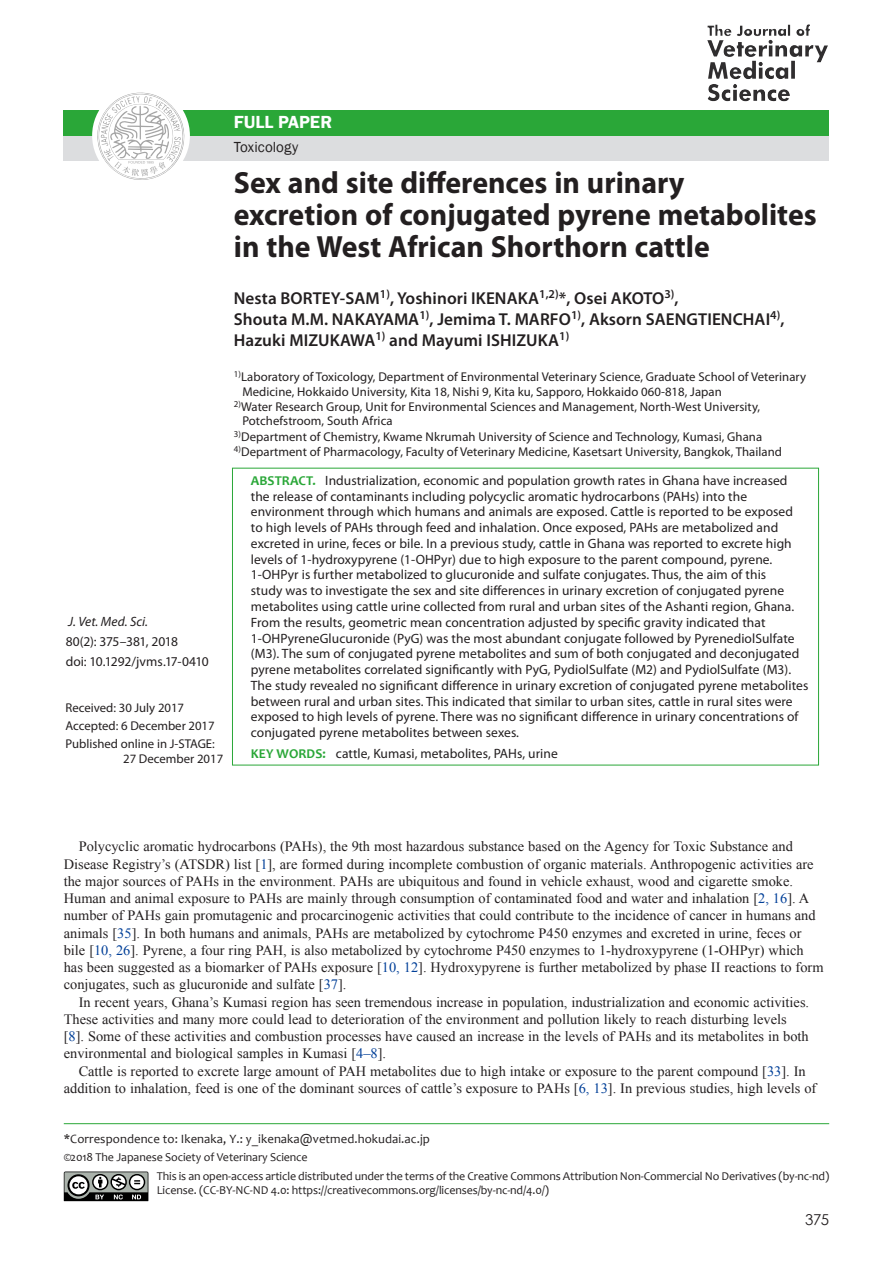
<style>
.page{position:relative;width:893px;height:1263px;background:#fff}
.page>*{position:absolute;margin:0;border:0;box-sizing:border-box;transform-origin:0 0}
.t1{font:700 30.75px/32.2px "Myriad Pro";color:#231f20}
.t2{font:600 18px "Franklin Gothic";color:#fff}
.t3{font:600 17.25px/21px "Myriad Pro";letter-spacing:.005em;color:#231f20}
.t4{font:15px "Franklin Gothic";color:#231f20}
.t5{font:15px "Century Gothic";color:#231f20}
.t6{font:14.25px/17.2px "Times New Roman";color:#231f20}
.t7{font:13.5px/15.8px "Myriad Pro";letter-spacing:.005em;color:#231f20}
.t8{font:13.5px/20px "Myriad Pro";letter-spacing:-.02em;color:#231f20}
.t9{font:italic 13.5px "Myriad Pro";color:#231f20}
.t10{font:12.75px/14.2px "Myriad Pro";letter-spacing:.005em;color:#231f20}
.t11{font:12.75px "Candara";letter-spacing:.005em;color:#231f20}
.t12{font:12px/20px "Candara";letter-spacing:-.01em;color:#231f20}
.s1{font-family:"Candara";font-weight:700;color:#2aa738}
.s2{color:#003f98}
</style>
<div class="page">
<hr style="left:64px;top:1123px;width:765px;height:1px;background:#2aa738">
<div style="left:64px;top:136px;width:765px;height:25px;background:#dcdddf"></div>
<div style="left:64px;top:111px;width:765px;height:25px;background:#2aa738"></div>
<div style="left:92px;top:87px;width:98px;height:97px;background:#fff;border-radius:50%"></div>
<svg style="left:94px;top:92px;width:93px;height:88px"></svg>
<img style="left:707px;top:24px;width:106px;height:33px">
<div style="left:232px;top:468px;width:587px;height:297px;border:1px solid #2aa738"></div>
<svg style="left:64px;top:1171px;width:84px;height:30px"></svg>
<p class="t9" style="left:68px;top:613px;width:81px">J. Vet. Med. Sci.</p>
<p class="t8" style="left:66px;top:631px;width:145px">80(2): 375–381, 2018<br>doi: 10.1292/jvms.17-0410</p>
<p class="t10" style="left:66px;top:698px;width:151px;line-height:17.9px">Received: 30 July 2017<br>Accepted: 6 December 2017<br>Published online in J-STAGE:</p>
<p class="t10" style="left:123px;top:752px;width:102px">27 December 2017</p>
<p class="t2" style="left:234px;top:111px;width:100px">FULL PAPER</p>
<p class="t4" style="left:234px;top:138px;width:66px">Toxicology</p>
<h1 class="t1" style="left:234px;top:165px;width:584px">Sex and site differences in urinary<br>excretion of conjugated pyrene metabolites in the West African Shorthorn cattle</h1>
<p class="t3" style="left:234px;top:287px;width:552px">Nesta BORTEY-SAM<sup>1)</sup>, Yoshinori IKENAKA<sup>1,2)</sup>*, Osei AKOTO<sup>3)</sup>,<br>Shouta M.M. NAKAYAMA<sup>1)</sup>, Jemima T. MARFO<sup>1)</sup>, Aksorn SAENGTIENCHAI<sup>4)</sup>,<br>Hazuki MIZUKAWA<sup>1)</sup> and Mayumi ISHIZUKA<sup>1)</sup></p>
<p class="t10" style="left:242px;top:370px;width:565px;text-indent:-9px"><sup>1)</sup>Laboratory of Toxicology, Department of Environmental Veterinary Science, Graduate School of Veterinary<br>Medicine, Hokkaido University, Kita 18, Nishi 9, Kita ku, Sapporo, Hokkaido 060-818, Japan</p>
<p class="t10" style="left:242px;top:399px;width:519px;text-indent:-9px"><sup>2)</sup>Water Research Group, Unit for Environmental Sciences and Management, North-West University,<br>Potchefstroom, South Africa</p>
<p class="t10" style="left:234px;top:429px;width:550px;line-height:15.6px"><sup>3)</sup>Department of Chemistry, Kwame Nkrumah University of Science and Technology, Kumasi, Ghana<br><sup>4)</sup>Department of Pharmacology, Faculty of Veterinary Medicine, Kasetsart University, Bangkok, Thailand</p>
<p class="t7" style="left:251px;top:472px;width:559px"><span class="s1">ABSTRACT.</span> Industrialization, economic and population growth rates in Ghana have increased the release of contaminants including polycyclic aromatic hydrocarbons (PAHs) into the environment through which humans and animals are exposed. Cattle is reported to be exposed<br>to high levels of PAHs through feed and inhalation. Once exposed, PAHs are metabolized and excreted in urine, feces or bile. In a previous study, cattle in Ghana was reported to excrete high levels of 1-hydroxypyrene (1-OHPyr) due to high exposure to the parent compound, pyrene.<br>1-OHPyr is further metabolized to glucuronide and sulfate conjugates. Thus, the aim of this<br>study was to investigate the sex and site differences in urinary excretion of conjugated pyrene metabolites using cattle urine collected from rural and urban sites of the Ashanti region, Ghana.<br>From the results, geometric mean concentration adjusted by specific gravity indicated that 1-OHPyreneGlucuronide (PyG) was the most abundant conjugate followed by PyrenediolSulfate (M3). The sum of conjugated pyrene metabolites and sum of both conjugated and deconjugated pyrene metabolites correlated significantly with PyG, PydiolSulfate (M2) and PydiolSulfate (M3).<br>The study revealed no significant difference in urinary excretion of conjugated pyrene metabolites between rural and urban sites. This indicated that similar to urban sites, cattle in rural sites were exposed to high levels of pyrene. There was no significant difference in urinary concentrations of conjugated pyrene metabolites between sexes.</p>
<p class="t7" style="left:251px;top:745px;width:308px"><span class="s1">KEY WORDS:</span> cattle, Kumasi, metabolites, PAHs, urine</p>
<p class="t6" style="left:64px;top:838px;width:761px;text-indent:15px">Polycyclic aromatic hydrocarbons (PAHs), the 9th most hazardous substance based on the Agency for Toxic Substance and Disease Registry’s (ATSDR) list [<span class="s2">1</span>], are formed during incomplete combustion of organic materials. Anthropogenic activities are the major sources of PAHs in the environment. PAHs are ubiquitous and found in vehicle exhaust, wood and cigarette smoke.<br>Human and animal exposure to PAHs are mainly through consumption of contaminated food and water and inhalation [<span class="s2">2, 16</span>]. A number of PAHs gain promutagenic and procarcinogenic activities that could contribute to the incidence of cancer in humans and animals [<span class="s2">35</span>]. In both humans and animals, PAHs are metabolized by cytochrome P450 enzymes and excreted in urine, feces or bile [<span class="s2">10, 26</span>]. Pyrene, a four ring PAH, is also metabolized by cytochrome P450 enzymes to 1-hydroxypyrene (1-OHPyr) which has been suggested as a biomarker of PAHs exposure [<span class="s2">10, 12</span>]. Hydroxypyrene is further metabolized by phase II reactions to form conjugates, such as glucuronide and sulfate [<span class="s2">37</span>].</p>
<p class="t6" style="left:64px;top:993px;width:747px;text-indent:15px">In recent years, Ghana’s Kumasi region has seen tremendous increase in population, industrialization and economic activities.<br>These activities and many more could lead to deterioration of the environment and pollution likely to reach disturbing levels [<span class="s2">8</span>]. Some of these activities and combustion processes have caused an increase in the levels of PAHs and its metabolites in both environmental and biological samples in Kumasi [<span class="s2">4–8</span>].</p>
<p class="t6" style="left:64px;top:1062px;width:754px;text-align:center">Cattle is reported to excrete large amount of PAH metabolites due to high intake or exposure to the parent compound [<span class="s2">33</span>]. In addition to inhalation, feed is one of the dominant sources of cattle’s exposure to PAHs [<span class="s2">6, 13</span>]. In previous studies, high levels of</p>
<p class="t11" style="left:64px;top:1130px;width:368px">*Correspondence to: Ikenaka, Y.: y_ikenaka@vetmed.hokudai.ac.jp</p>
<p class="t12" style="left:157px;top:1146px;width:674px;text-indent:-93px">©2018 The Japanese Society of Veterinary Science<br>This is an open-access article distributed under the terms of the Creative Commons Attribution Non-Commercial No Derivatives (by-nc-nd)</p>
<p class="t12" style="left:157px;top:1180px;width:394px">License. (CC-BY-NC-ND 4.0: https://creativecommons.org/licenses/by-nc-nd/4.0/)</p>
<p class="t5" style="left:805px;top:1209px;width:26px">375</p>
</div>
